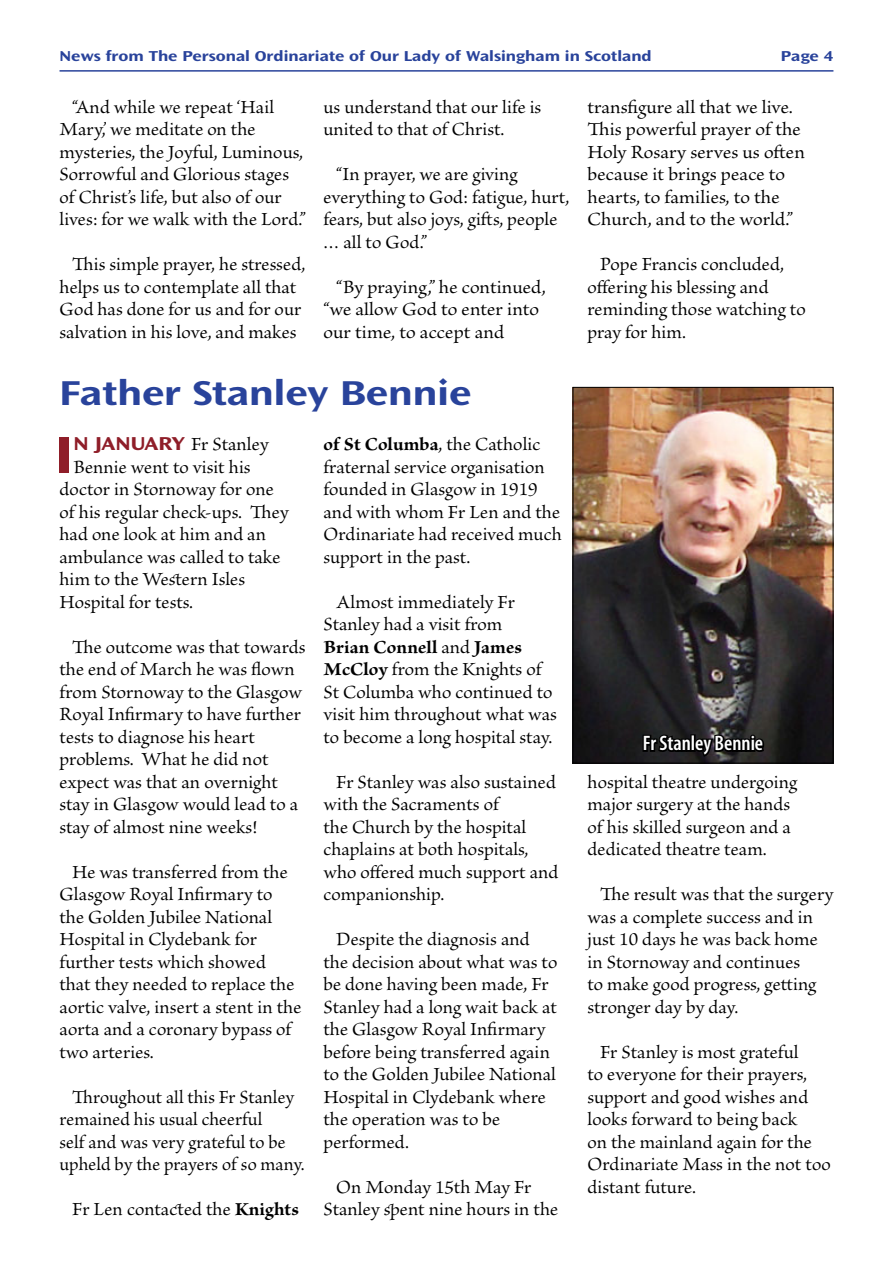
<style>
.page{position:relative;width:893px;height:1263px;background:#fff}
.page>*{position:absolute;margin:0;border:0;box-sizing:border-box;transform-origin:0 0}
.t1{font:700 expanded 53.55px "Ocean Sans Std";color:#8f1e29}
.t2{font:700 expanded 36px "Ocean Sans Std";color:#29439b}
.t3{font:600 condensed 21px "Myriad Pro";color:#fff}
.t4{font:19.5px/22.5px "Brioso Pro";color:#000}
.t5{font:700 expanded 15px "Ocean Sans Std";color:#29439b}
.s1{font-family:"Ocean Sans Std";font-weight:700;font-stretch:expanded;color:#8f1e29}
.s2{font-weight:700}
</style>
<div class="page">
<hr style="left:60px;top:70px;width:773px;height:2px;background:#29439b">
<img style="left:575px;top:389px;width:256px;height:372px">
<div style="left:573px;top:387px;width:260px;height:376px;border:1px solid #000"></div>
<svg style="left:641px;top:699px;width:125px;height:65px;background:#2b2a2c"></svg>
<p class="t5" style="left:60px;top:47px;width:594px">N ews from The Personal Ordinariate of Our Lady of Walsingham in Scotland</p>
<p class="t5" style="left:781px;top:47px;width:54px">Page 4</p>
<p class="t4" style="left:60px;top:96px;width:248px;text-indent:13px">“And while we repeat ‘Hail<br>Mary,’ we meditate on the mysteries, the Joyful, Luminous,<br>Sorrowful and Glorious stages of Christ’s life, but also of our lives: for we walk with the Lord.”</p>
<p class="t4" style="left:60px;top:254px;width:247px;text-indent:13px">This simple prayer, he stressed, helps us to contemplate all that<br>God has done for us and for our salvation in his love, and makes</p>
<p class="t4" style="left:323px;top:96px;width:219px">us understand that our life is united to that of Christ.</p>
<p class="t4" style="left:323px;top:164px;width:247px;text-indent:13px">“In prayer, we are giving everything to God: fatigue, hurt, fears, but also joys, gifts, people … all to God.”</p>
<p class="t4" style="left:323px;top:276px;width:224px;text-indent:13px">“By praying,” he continued, “we allow God to enter into our time, to accept and</p>
<p class="t4" style="left:587px;top:96px;width:219px">transfigure all that we live.<br>This powerful prayer of the<br>Holy Rosary serves us often because it brings peace to hearts, to families, to the<br>Church, and to the world.”</p>
<p class="t4" style="left:587px;top:254px;width:220px;text-indent:13px">Pope Francis concluded, offering his blessing and reminding those watching to pray for him.</p>
<h2 class="t2" style="left:60px;top:372px;width:413px">Father Stanley Bennie</h2>
<h1 class="t1" style="left:55px;top:424px;width:20px">I</h1>
<p class="t4" style="left:74px;top:434px;width:197px"><span class="s1">n January</span> Fr Stanley</p>
<p class="t4" style="left:323px;top:434px;width:240px"><span class="s2">of St Columba</span>, the Catholic fraternal service organisation founded in Glasgow in 1919 and with whom Fr Len and the<br>Ordinariate had received much support in the past.</p>
<p class="t4" style="left:323px;top:591px;width:235px;text-indent:13px">Almost immediately Fr<br>Stanley had a visit from<br><span class="s2">Brian Connell</span> and <span class="s2">James<br>McCloy</span> from the Knights of<br>St Columba who continued to visit him throughout what was to become a long hospital stay.</p>
<p class="t4" style="left:323px;top:771px;width:236px;text-indent:13px">Fr Stanley was also sustained with the Sacraments of<br>the Church by the hospital chaplains at both hospitals, who offered much support and companionship.</p>
<p class="t4" style="left:323px;top:929px;width:235px;text-indent:13px">Despite the diagnosis and the decision about what was to be done having been made, Fr<br>Stanley had a long wait back at the Glasgow Royal Infirmary before being transferred again to the Golden Jubilee National<br>Hospital in Clydebank where the operation was to be performed.</p>
<p class="t4" style="left:323px;top:1176px;width:236px;text-indent:13px">On Monday 15th May Fr<br>Stanley spent nine hours in the</p>
<p class="t4" style="left:74px;top:456px;width:179px">Bennie went to visit his</p>
<p class="t4" style="left:60px;top:479px;width:216px">doctor in Stornoway for one</p>
<p class="t4" style="left:60px;top:501px;width:231px">of his regular check-ups. They</p>
<p class="t4" style="left:60px;top:524px;width:208px">had one look at him and an</p>
<p class="t4" style="left:60px;top:546px;width:222px">ambulance was called to take</p>
<p class="t4" style="left:60px;top:569px;width:187px">him to the Western Isles</p>
<p class="t4" style="left:60px;top:591px;width:135px">Hospital for tests.</p>
<p class="t4" style="left:60px;top:636px;width:247px;text-indent:13px">The outcome was that towards the end of March he was flown from Stornoway to the Glasgow<br>Royal Infirmary to have further tests to diagnose his heart problems. What he did not expect was that an overnight stay in Glasgow would lead to a stay of almost nine weeks!</p>
<p class="t4" style="left:60px;top:861px;width:243px;text-indent:13px">He was transferred from the<br>Glasgow Royal Infirmary to the Golden Jubilee National<br>Hospital in Clydebank for further tests which showed that they needed to replace the aortic valve, insert a stent in the aorta and a coronary bypass of two arteries.</p>
<p class="t4" style="left:60px;top:1086px;width:247px;text-indent:13px">Throughout all this Fr Stanley remained his usual cheerful<br>self and was very grateful to be upheld by the prayers of so many.</p>
<p class="t4" style="left:72px;top:1199px;width:228px">Fr Len contacted the <span class="s2">Knights</span></p>
<p class="t3" style="left:643px;top:730px;width:122px">Fr Stanley Bennie</p>
<p class="t4" style="left:587px;top:771px;width:211px">hospital theatre undergoing major surgery at the hands of his skilled surgeon and a dedicated theatre team.</p>
<p class="t4" style="left:587px;top:884px;width:247px;text-indent:13px">The result was that the surgery was a complete success and in just 10 days he was back home in Stornoway and continues<br>to make good progress, getting stronger day by day.</p>
<p class="t4" style="left:587px;top:1041px;width:245px;text-indent:13px">Fr Stanley is most grateful<br>to everyone for their prayers, support and good wishes and looks forward to being back<br>on the mainland again for the<br>Ordinariate Mass in the not too distant future.</p>
</div>
